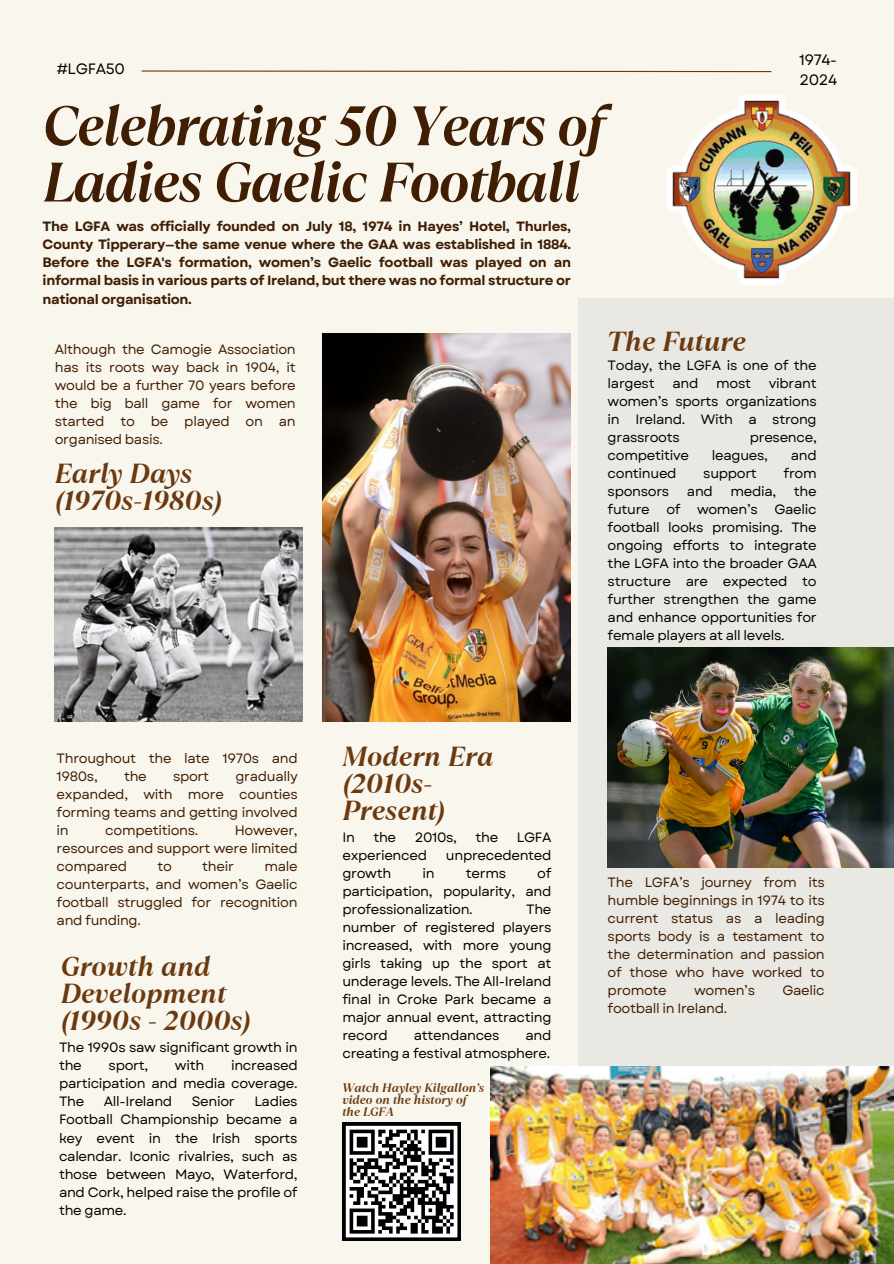
<style>
.page{position:relative;width:894px;height:1264px;background:#fff}
.page>*{position:absolute;margin:0;border:0;box-sizing:border-box;transform-origin:0 0}
.t1{font:italic 700 55.5px/56.2px "TT Ramillas";letter-spacing:-.025em;color:#401e03}
.t2{font:italic 700 27.45px/27px "TT Ramillas";color:#6b3910}
.t3{font:15px/20.2px "Garet";letter-spacing:-.025em;color:#000}
.t4{font:13.5px/18px "Garet";letter-spacing:-.025em;color:#000;text-align:justify}
.t5{font:13.5px/18px "Garet";letter-spacing:-.025em;color:#401e03;text-align:justify}
.t6{font:700 13.5px/18px "Garet";letter-spacing:-.025em;color:#401e03;text-align:justify}
.t7{font:italic 700 12.3px/12px "TT Ramillas";color:#6b3910}
</style>
<div class="page">
<div style="left:0;top:0;width:893px;height:1263px;background:#f8f6ed"></div>
<div style="left:577px;top:299px;width:316px;height:964px;background:#e9e8e3"></div>
<img style="left:323px;top:333px;width:247px;height:388px">
<img style="left:55px;top:527px;width:247px;height:194px">
<img style="left:490px;top:1066px;width:403px;height:197px">
<svg style="left:141px;top:70px;width:631px;height:3px"></svg>
<svg style="left:342px;top:1122px;width:118px;height:118px;background:#7a7a7a"></svg>
<img style="left:666px;top:94px;width:190px;height:190px">
<img style="left:607px;top:648px;width:286px;height:219px">
<h5 class="t3" style="left:57px;top:59px;width:69px">#LGFA50</h5>
<h2 class="t3" style="left:798px;top:50px;width:40px">1974-<br>2024</h2>
<p class="t1" style="left:43px;top:98px;width:563px">Celebrating 50 Years of<br>Ladies Gaelic Football</p>
<p class="t6" style="left:43px;top:218px;width:530px">The LGFA was officially founded on July 18, 1974 in Hayes’ Hotel, Thurles, County Tipperary—the same venue where the GAA was established in 1884.<br>Before the LGFA's formation, women’s Gaelic football was played on an informal basis in various parts of Ireland, but there was no formal structure or national organisation.</p>
<p class="t5" style="left:55px;top:340px;width:242px">Although the Camogie Association has its roots way back in 1904, it would be a further 70 years before the big ball game for women started to be played on an organised basis.</p>
<p class="t2" style="left:55px;top:460px;width:169px">Early Days (1970s-1980s)</p>
<p class="t2" style="left:607px;top:328px;width:140px">The Future</p>
<h2 class="t4" style="left:607px;top:357px;width:210px">Today, the LGFA is one of the largest</h2>
<h2 class="t4" style="left:607px;top:375px;width:210px;text-indent:161px">vibrant women’s sports organizations in Ireland. With a strong grassroots</h2>
<h2 class="t4" style="left:672px;top:375px;width:27px">and</h2>
<h2 class="t4" style="left:716px;top:375px;width:36px">most</h2>
<h2 class="t4" style="left:749px;top:429px;width:68px">presence,</h2>
<h2 class="t4" style="left:607px;top:447px;width:83px">competitive</h2>
<h2 class="t4" style="left:711px;top:447px;width:57px">leagues,</h2>
<h2 class="t4" style="left:790px;top:447px;width:27px">and</h2>
<h2 class="t4" style="left:607px;top:465px;width:70px">continued</h2>
<h2 class="t4" style="left:703px;top:465px;width:55px">support</h2>
<h2 class="t4" style="left:783px;top:465px;width:35px">from</h2>
<h2 class="t4" style="left:607px;top:483px;width:63px">sponsors</h2>
<h2 class="t4" style="left:686px;top:483px;width:27px">and</h2>
<h2 class="t4" style="left:730px;top:483px;width:47px">media,</h2>
<h2 class="t4" style="left:607px;top:483px;width:210px;text-indent:186px">the future of women’s Gaelic football looks promising. The ongoing efforts to integrate the LGFA into the broader GAA structure are expected to further strengthen the game and enhance opportunities for female players at all levels.</h2>
<h2 class="t5" style="left:57px;top:749px;width:242px">Throughout the late 1970s and<br>1980s,</h2>
<h2 class="t5" style="left:57px;top:767px;width:242px;text-indent:179px">gradually expanded, with more counties forming teams and getting involved in</h2>
<h2 class="t5" style="left:124px;top:767px;width:24px">the</h2>
<h2 class="t5" style="left:173px;top:767px;width:38px">sport</h2>
<h2 class="t5" style="left:105px;top:821px;width:94px">competitions.</h2>
<h2 class="t5" style="left:57px;top:821px;width:242px;text-indent:178px">However, resources and support were limited compared</h2>
<h2 class="t5" style="left:57px;top:857px;width:242px;text-indent:208px">male counterparts, and women’s Gaelic football struggled for recognition and funding.</h2>
<h2 class="t5" style="left:157px;top:857px;width:16px">to</h2>
<h2 class="t5" style="left:202px;top:857px;width:33px">their</h2>
<h5 class="t2" style="left:61px;top:952px;width:192px">Growth and<br>Development (1990s - 2000s)</h5>
<p class="t4" style="left:59px;top:1038px;width:240px">The 1990s saw significant growth in the</p>
<p class="t4" style="left:59px;top:1056px;width:240px;text-indent:172px">increased participation and media coverage.<br>The</p>
<p class="t4" style="left:109px;top:1056px;width:41px">sport,</p>
<p class="t4" style="left:175px;top:1056px;width:31px">with</p>
<p class="t4" style="left:59px;top:1092px;width:240px;text-indent:195px">Ladies Football Championship became a key event in the Irish sports calendar. Iconic rivalries, such as those between Mayo, Waterford, and Cork, helped raise the profile of the game.</p>
<p class="t4" style="left:104px;top:1092px;width:70px">All-Ireland</p>
<p class="t4" style="left:192px;top:1092px;width:44px">Senior</p>
<h5 class="t2" style="left:342px;top:743px;width:152px">Modern Era (2010s-<br>Present)</h5>
<h5 class="t4" style="left:342px;top:828px;width:14px">In</h5>
<h5 class="t4" style="left:373px;top:828px;width:24px">the</h5>
<h5 class="t4" style="left:414px;top:828px;width:44px">2010s,</h5>
<h5 class="t4" style="left:475px;top:828px;width:24px">the</h5>
<h5 class="t4" style="left:516px;top:828px;width:36px">LGFA</h5>
<h5 class="t4" style="left:342px;top:846px;width:86px">experienced</h5>
<h5 class="t4" style="left:446px;top:846px;width:107px">unprecedented</h5>
<h5 class="t4" style="left:342px;top:864px;width:50px">growth</h5>
<h5 class="t4" style="left:422px;top:864px;width:14px">in</h5>
<h5 class="t4" style="left:465px;top:864px;width:42px">terms</h5>
<h5 class="t4" style="left:342px;top:864px;width:210px;text-indent:195px">of participation, popularity, and professionalization.</h5>
<h5 class="t4" style="left:342px;top:900px;width:210px;text-indent:184px">The number of registered players increased, with more young girls taking up the sport at underage levels. The All-Ireland final in Croke Park became a major annual event, attracting record</h5>
<h5 class="t4" style="left:342px;top:1026px;width:210px;text-align:right">and<br>creating a festival atmosphere.</h5>
<h5 class="t4" style="left:414px;top:1026px;width:87px">attendances</h5>
<h5 class="t7" style="left:342px;top:1081px;width:143px">Watch Hayley Kilgallon’s video on the history of the LGFA</h5>
<h5 class="t5" style="left:607px;top:873px;width:218px">The LGFA’s journey from its humble beginnings in 1974 to its current status as a leading sports body is a testament to the determination and passion of those who have worked to promote</h5>
<h5 class="t5" style="left:694px;top:981px;width:62px">women’s</h5>
<h5 class="t5" style="left:782px;top:981px;width:44px">Gaelic</h5>
<h5 class="t5" style="left:607px;top:999px;width:121px">football in Ireland.</h5>
</div>
